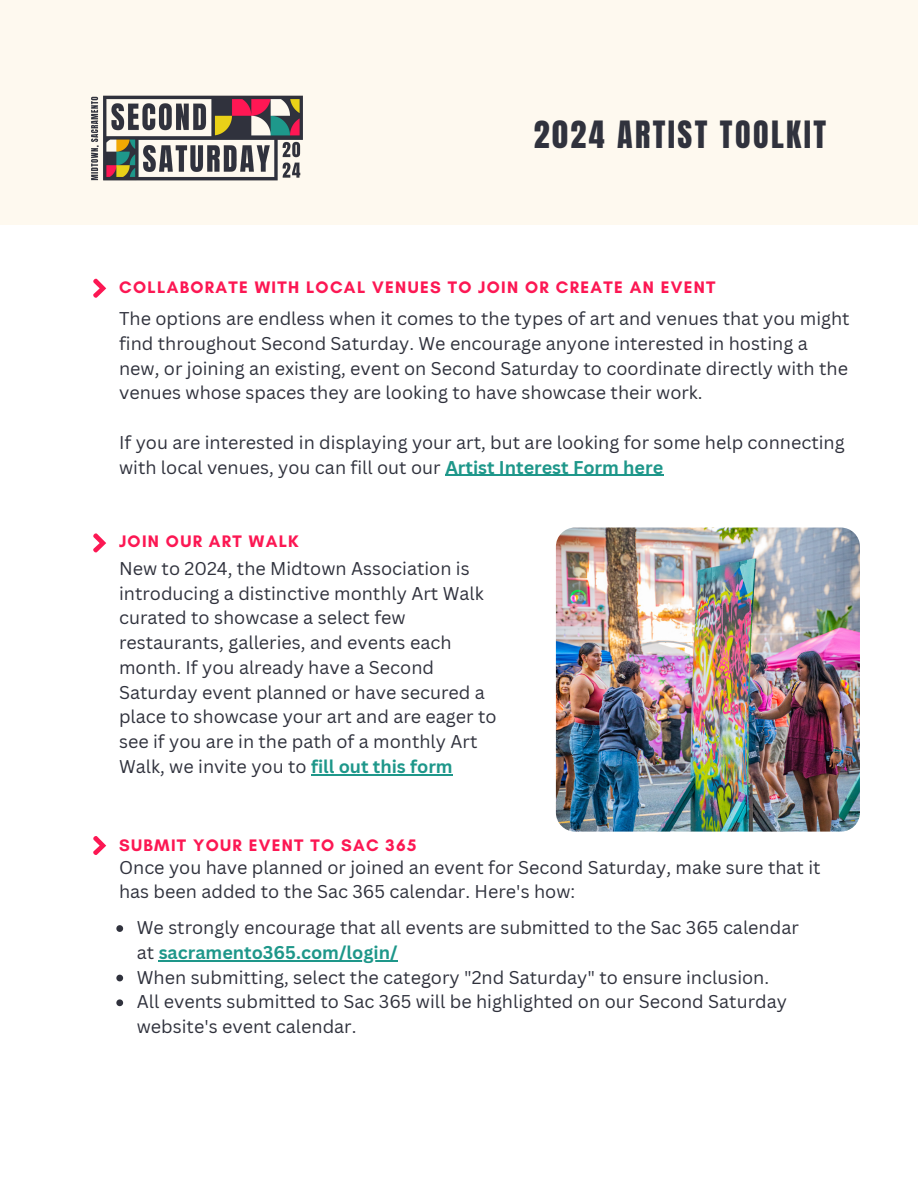
<style>
.page{position:relative;width:918px;height:1188px;background:#fff}
.page>*{position:absolute;margin:0;border:0;box-sizing:border-box;transform-origin:0 0}
.t1{font:31.95px "Anton";letter-spacing:.075em;color:#30323d}
.t2{font:18px/24.8px "Canva Sans";color:#30323d}
.t3{font:700 16.95px "Glacial Indifference";letter-spacing:.075em;color:#fc1753}
.s1{font-weight:700;color:#1e978a}
</style>
<div class="page">
<div style="left:0;top:0;width:918px;height:225px;background:#fef9ef"></div>
<hr style="left:445px;top:475px;width:218px;height:1px;background:#1e978a">
<hr style="left:311px;top:774px;width:142px;height:1px;background:#1e978a">
<svg style="left:116px;top:925px;width:7px;height:7px"></svg>
<hr style="left:159px;top:960px;width:239px;height:1px;background:#1e978a">
<svg style="left:116px;top:975px;width:7px;height:6px"></svg>
<svg style="left:116px;top:999px;width:7px;height:7px"></svg>
<svg style="left:93px;top:278px;width:13px;height:20px"></svg>
<svg style="left:93px;top:533px;width:13px;height:20px"></svg>
<svg style="left:93px;top:836px;width:13px;height:19px"></svg>
<img style="left:91px;top:95px;width:212px;height:86px">
<img style="left:556px;top:528px;width:304px;height:304px;border-radius:19px">
<h2 class="t1" style="left:534px;top:112px;width:294px">2024 ARTIST TOOLKIT</h2>
<p class="t3" style="left:119px;top:277px;width:598px">COLLABORATE WITH LOCAL VENUES TO JOIN OR CREATE AN EVENT</p>
<p class="t2" style="left:119px;top:306px;width:732px">The options are endless when it comes to the types of art and venues that you might find throughout Second Saturday. We encourage anyone interested in hosting a new, or joining an existing, event on Second Saturday to coordinate directly with the venues whose spaces they are looking to have showcase their work.</p>
<h1 class="t2" style="left:119px;top:429px;width:727px">If you are interested in displaying your art, but are looking for some help connecting with local venues, you can fill out our <span class="s1">Artist Interest Form here</span></h1>
<h2 class="t3" style="left:119px;top:531px;width:181px">JOIN OUR ART WALK</h2>
<p class="t2" style="left:119px;top:556px;width:379px">New to 2024, the Midtown Association is introducing a distinctive monthly Art Walk curated to showcase a select few restaurants, galleries, and events each month. If you already have a Second Saturday event planned or have secured a place to showcase your art and are eager to see if you are in the path of a monthly Art Walk, we invite you to <span class="s1">fill out this form</span></p>
<p class="t3" style="left:119px;top:835px;width:299px">SUBMIT YOUR EVENT TO SAC 365</p>
<h2 class="t2" style="left:119px;top:854px;width:703px">Once you have planned or joined an event for Second Saturday, make sure that it has been added to the Sac 365 calendar. Here's how:</h2>
<p class="t2" style="left:137px;top:915px;width:664px">We strongly encourage that all events are submitted to the Sac 365 calendar at <span class="s1">sacramento365.com/login/</span></p>
<p class="t2" style="left:137px;top:964px;width:634px">When submitting, select the category "2nd Saturday" to ensure inclusion.</p>
<p class="t2" style="left:137px;top:989px;width:652px">All events submitted to Sac 365 will be highlighted on our Second Saturday website's event calendar.</p>
</div>
